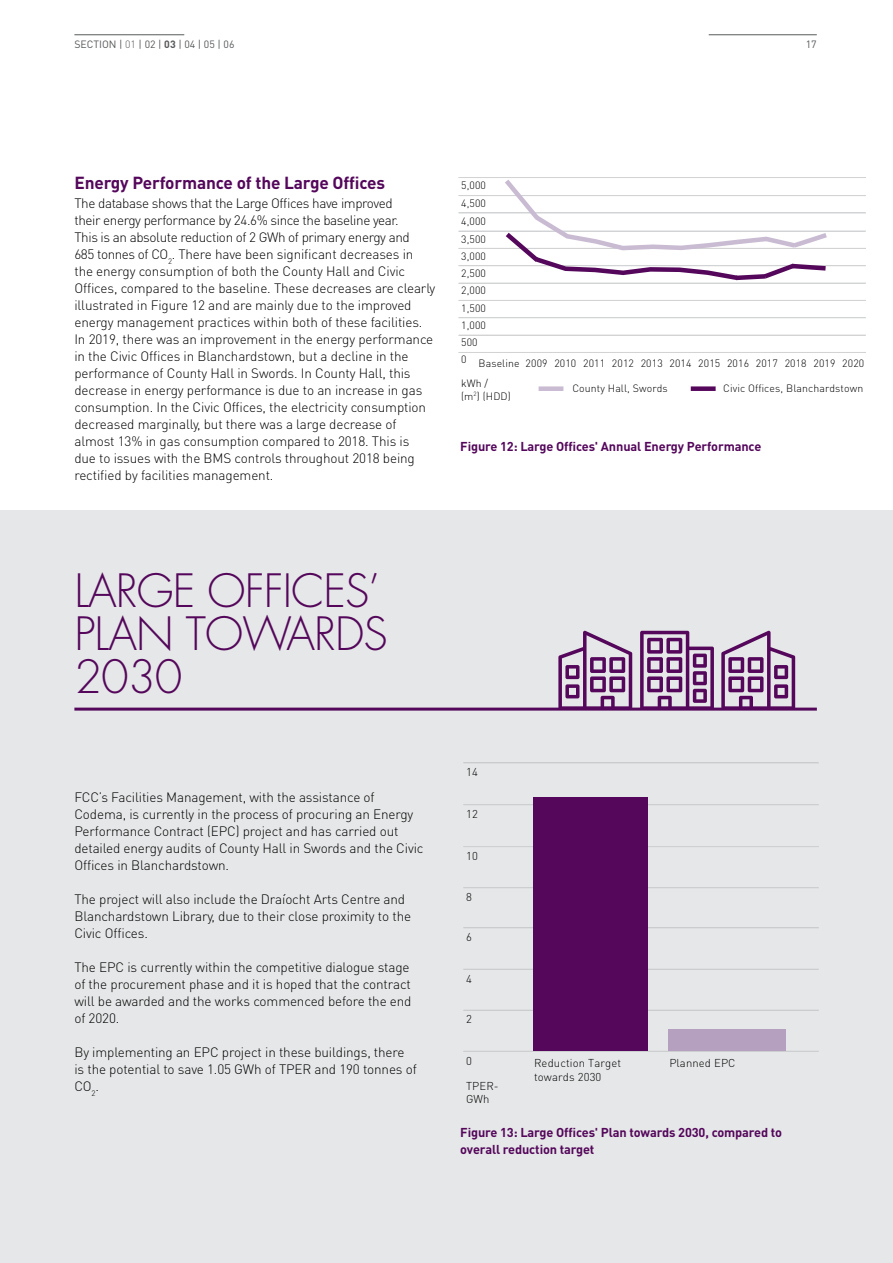
<style>
.page{position:relative;width:893px;height:1263px;background:#fff}
.page>*{position:absolute;margin:0;border:0;box-sizing:border-box;transform-origin:0 0}
.t1{font:300 44.7px/43px "Futura Std";letter-spacing:-.02em;color:#54075b}
.t2{font:700 17.25px "DIN Pro";letter-spacing:-.01em;color:#54075b}
.t3{font:300 13.5px/17px "DIN Pro";letter-spacing:-.01em;color:#000}
.t4{font:700 12.75px/17px "DIN Pro";letter-spacing:-.01em;color:#54075b}
.t5{font:300 11.25px/13.6px "DIN Pro";letter-spacing:.01em;color:#000}
.t6{font:300 10.5px/17.2px "DIN Pro";letter-spacing:.01em;color:#000;text-align:justify}
.t7{font:10.5px "DIN Pro";color:#58595b}
.s1{font-weight:300}
.s2{font-weight:700}
</style>
<div class="page">
<div style="left:0;top:510px;width:893px;height:753px;background:#e6e7e8"></div>
<hr style="left:459px;top:352px;width:407px;height:1px;background:#d1d3d4">
<hr style="left:459px;top:335px;width:407px;height:1px;background:#d1d3d4">
<hr style="left:459px;top:317px;width:407px;height:1px;background:#d1d3d4">
<hr style="left:459px;top:300px;width:407px;height:1px;background:#d1d3d4">
<hr style="left:459px;top:283px;width:407px;height:1px;background:#d1d3d4">
<hr style="left:459px;top:265px;width:407px;height:1px;background:#d1d3d4">
<hr style="left:459px;top:248px;width:407px;height:1px;background:#d1d3d4">
<hr style="left:459px;top:231px;width:407px;height:1px;background:#d1d3d4">
<hr style="left:459px;top:213px;width:407px;height:1px;background:#d1d3d4">
<hr style="left:459px;top:195px;width:407px;height:1px;background:#d1d3d4">
<hr style="left:459px;top:177px;width:407px;height:1px;background:#d1d3d4">
<div style="left:539px;top:386px;width:24px;height:5px;background:#c9bbd2"></div>
<div style="left:691px;top:386px;width:25px;height:5px;background:#54075b"></div>
<svg style="left:500px;top:179px;width:332px;height:104px"></svg>
<hr style="left:463px;top:1051px;width:356px;height:1px;background:#d1d3d4">
<hr style="left:463px;top:1009px;width:356px;height:1px;background:#d1d3d4">
<hr style="left:463px;top:968px;width:356px;height:2px;background:#d1d3d4">
<hr style="left:463px;top:927px;width:356px;height:1px;background:#d1d3d4">
<hr style="left:463px;top:887px;width:356px;height:1px;background:#d1d3d4">
<hr style="left:463px;top:846px;width:356px;height:1px;background:#d1d3d4">
<hr style="left:463px;top:804px;width:356px;height:1px;background:#d1d3d4">
<hr style="left:463px;top:762px;width:356px;height:1px;background:#d1d3d4">
<div style="left:668px;top:1029px;width:118px;height:21px;background:#b6a0bf"></div>
<div style="left:533px;top:797px;width:115px;height:253px;background:#54075b"></div>
<hr style="left:74px;top:708px;width:743px;height:3px;background:#54075b">
<svg style="left:721px;top:631px;width:74px;height:77px"></svg>
<svg style="left:558px;top:631px;width:74px;height:77px"></svg>
<svg style="left:640px;top:631px;width:74px;height:77px"></svg>
<hr style="left:709px;top:34px;width:108px;height:1px;background:#58595b">
<hr style="left:74px;top:34px;width:110px;height:1px;background:#58595b">
<p class="t7" style="left:74px;top:37px;width:162px">SECTION | <span class="s1">01</span> | 02 | <span class="s2">03</span> | 04 | 05 | 06</p>
<p class="t7" style="left:806px;top:37px;width:12px">17</p>
<p class="t2" style="left:74px;top:171px;width:312px">Energy Performance of the Large Offices</p>
<p class="t3" style="left:74px;top:194px;width:363px">The database shows that the Large Offices have improved<br>their energy performance by 24.6% since the baseline year.<br>This is an absolute reduction of 2 GWh of primary energy and<br>685 tonnes of CO<sub>2</sub>. There have been significant decreases in the energy consumption of both the County Hall and Civic Offices, compared to the baseline. These decreases are clearly illustrated in Figure 12 and are mainly due to the improved energy management practices within both of these facilities.<br>In 2019, there was an improvement in the energy performance in the Civic Offices in Blanchardstown, but a decline in the performance of County Hall in Swords. In County Hall, this decrease in energy performance is due to an increase in gas consumption. In the Civic Offices, the electricity consumption decreased marginally, but there was a large decrease of almost 13% in gas consumption compared to 2018. This is<br>due to issues with the BMS controls throughout 2018 being rectified by facilities management.</p>
<p class="t6" style="left:461px;top:176px;width:26px">5,000</p>
<p class="t6" style="left:461px;top:194px;width:26px">4,500</p>
<p class="t6" style="left:461px;top:212px;width:26px">4,000</p>
<p class="t6" style="left:461px;top:230px;width:26px">3,500<br>3,000<br>2,500</p>
<p class="t6" style="left:461px;top:281px;width:26px">2,000</p>
<p class="t6" style="left:461px;top:299px;width:26px">1,500</p>
<p class="t6" style="left:461px;top:316px;width:26px">1,000</p>
<p class="t6" style="left:461px;top:333px;width:18px">500</p>
<p class="t6" style="left:461px;top:350px;width:7px">0</p>
<p class="t6" style="left:479px;top:354px;width:387px">Baseline 2009 2010 2011 2012 2013 2014 2015 2016 2017 2018 2019 2020</p>
<p class="t6" style="left:461px;top:376px;width:51px;line-height:12.6px">kWh /<br>(m<sup>2</sup>) (HDD)</p>
<p class="t6" style="left:572px;top:379px;width:97px">County Hall, Swords</p>
<p class="t6" style="left:723px;top:379px;width:142px">Civic Offices, Blanchardstown</p>
<p class="t4" style="left:460px;top:437px;width:303px">Figure 12: Large Offices' Annual Energy Performance</p>
<h1 class="t1" style="left:74px;top:570px;width:315px">LARGE OFFICES’<br>PLAN TOWARDS<br>2030</h1>
<p class="t3" style="left:74px;top:788px;width:351px">FCC’s Facilities Management, with the assistance of Codema, is currently in the process of procuring an Energy Performance Contract (EPC) project and has carried out detailed energy audits of County Hall in Swords and the Civic Offices in Blanchardstown.</p>
<p class="t3" style="left:74px;top:890px;width:338px">The project will also include the Draíocht Arts Centre and<br>Blanchardstown Library, due to their close proximity to the<br>Civic Offices.</p>
<p class="t3" style="left:74px;top:958px;width:339px">The EPC is currently within the competitive dialogue stage of the procurement phase and it is hoped that the contract will be awarded and the works commenced before the end of 2020.</p>
<p class="t3" style="left:74px;top:1043px;width:344px">By implementing an EPC project in these buildings, there is the potential to save 1.05 GWh of TPER and 190 tonnes of<br>CO<sub>2</sub>.</p>
<p class="t5" style="left:466px;top:764px;width:13px">14</p>
<p class="t5" style="left:466px;top:806px;width:13px">12</p>
<p class="t5" style="left:466px;top:848px;width:13px">10</p>
<p class="t5" style="left:466px;top:890px;width:7px">8</p>
<p class="t5" style="left:466px;top:930px;width:7px">6</p>
<p class="t5" style="left:466px;top:971px;width:7px">4</p>
<p class="t5" style="left:466px;top:1012px;width:7px">2</p>
<p class="t5" style="left:466px;top:1054px;width:7px">0</p>
<p class="t5" style="left:466px;top:1078px;width:34px">TPER-<br>GWh</p>
<p class="t5" style="left:534px;top:1056px;width:89px">Reduction Target towards 2030</p>
<p class="t5" style="left:669px;top:1056px;width:68px">Planned EPC</p>
<p class="t4" style="left:460px;top:1124px;width:323px">Figure 13: Large Offices' Plan towards 2030, compared to overall reduction target</p>
</div>
